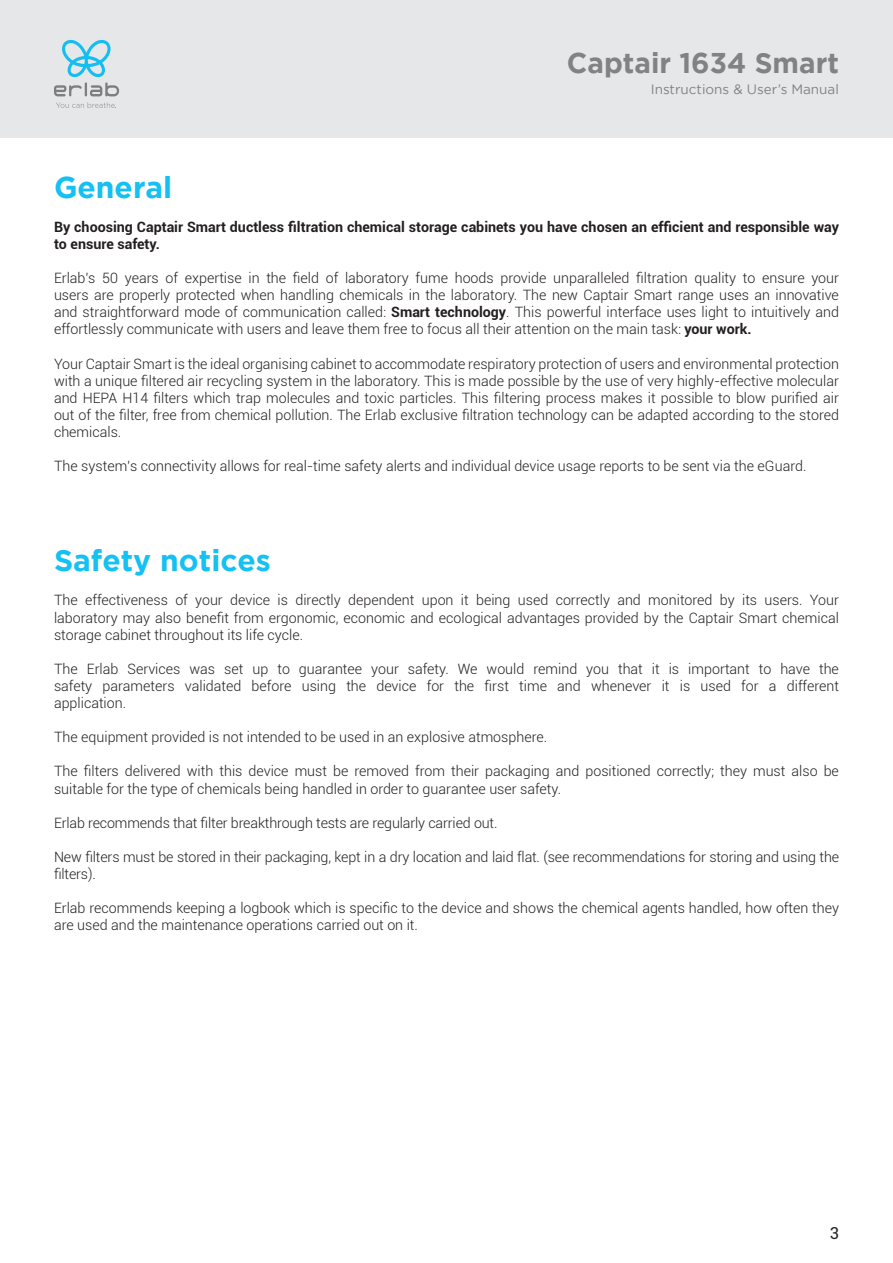
<style>
.page{position:relative;width:893px;height:1263px;background:#fff}
.page>*{position:absolute;margin:0;border:0;box-sizing:border-box;transform-origin:0 0}
.t1{font:700 30px "Gotham";color:#15c0f2}
.t2{font:700 28.5px "Gotham";color:#808285}
.t3{font:16.5px "Roboto";color:#231f20}
.t4{font:300 14.25px/17.1px "Roboto";color:#231f20;text-align:justify}
.t5{font:700 14.25px/17.1px "Roboto";color:#231f20}
.t6{font:13.5px "Gotham";color:#808285}
.s1{font-weight:700}
</style>
<div class="page">
<div style="left:0;top:0;width:893px;height:138px;background:#e6e7e9"></div>
<svg style="left:56px;top:102px;width:60px;height:6px"></svg>
<svg style="left:54px;top:39px;width:65px;height:57px"></svg>
<h2 class="t2" style="left:567px;top:47px;width:274px">Captair 1634 Smart</h2>
<p class="t6" style="left:651px;top:82px;width:190px">Instructions &amp; User’s Manual</p>
<h1 class="t1" style="left:54px;top:170px;width:120px">General</h1>
<p class="t5" style="left:54px;top:218px;width:786px">By choosing Captair Smart ductless filtration chemical storage cabinets you have chosen an efficient and responsible way to ensure safety.</p>
<p class="t4" style="left:54px;top:269px;width:786px">Erlab’s 50 years of expertise in the field of laboratory fume hoods provide unparalleled filtration quality to ensure your users are properly protected when handling chemicals in the laboratory. The new Captair Smart range uses an innovative and straightforward mode of communication called: <span class="s1">Smart technology</span>. This powerful interface uses light to intuitively and effortlessly communicate with users and leave them free to focus all their attention on the main task: <span class="s1">your work.</span></p>
<p class="t4" style="left:54px;top:355px;width:786px">Your Captair Smart is the ideal organising cabinet to accommodate respiratory protection of users and environmental protection with a unique filtered air recycling system in the laboratory. This is made possible by the use of very highly-effective molecular and HEPA H14 filters which trap molecules and toxic particles. This filtering process makes it possible to blow purified air out of the filter, free from chemical pollution. The Erlab exclusive filtration technology can be adapted according to the stored chemicals.</p>
<p class="t4" style="left:54px;top:457px;width:754px">The system’s connectivity allows for real-time safety alerts and individual device usage reports to be sent via the eGuard.</p>
<h1 class="t1" style="left:54px;top:543px;width:218px">Safety notices</h1>
<p class="t4" style="left:54px;top:591px;width:786px">The effectiveness of your device is directly dependent upon it being used correctly and monitored by its users. Your laboratory may also benefit from ergonomic, economic and ecological advantages provided by the Captair Smart chemical storage cabinet throughout its life cycle.</p>
<p class="t4" style="left:54px;top:660px;width:786px">The Erlab Services was set up to guarantee your safety. We would remind you that it is important to have the safety parameters validated before using the device for the first time and whenever it is used for a different application.</p>
<p class="t4" style="left:54px;top:728px;width:495px">The equipment provided is not intended to be used in an explosive atmosphere.</p>
<p class="t4" style="left:54px;top:762px;width:786px">The filters delivered with this device must be removed from their packaging and positioned correctly; they must also be suitable for the type of chemicals being handled in order to guarantee user safety.</p>
<p class="t4" style="left:54px;top:814px;width:445px">Erlab recommends that filter breakthrough tests are regularly carried out.</p>
<p class="t4" style="left:54px;top:848px;width:787px">New filters must be stored in their packaging, kept in a dry location and laid flat. (see recommendations for storing and using the filters).</p>
<p class="t4" style="left:54px;top:899px;width:786px">Erlab recommends keeping a logbook which is specific to the device and shows the chemical agents handled, how often they are used and the maintenance operations carried out on it.</p>
<p class="t3" style="left:830px;top:1222px;width:11px">3</p>
</div>
